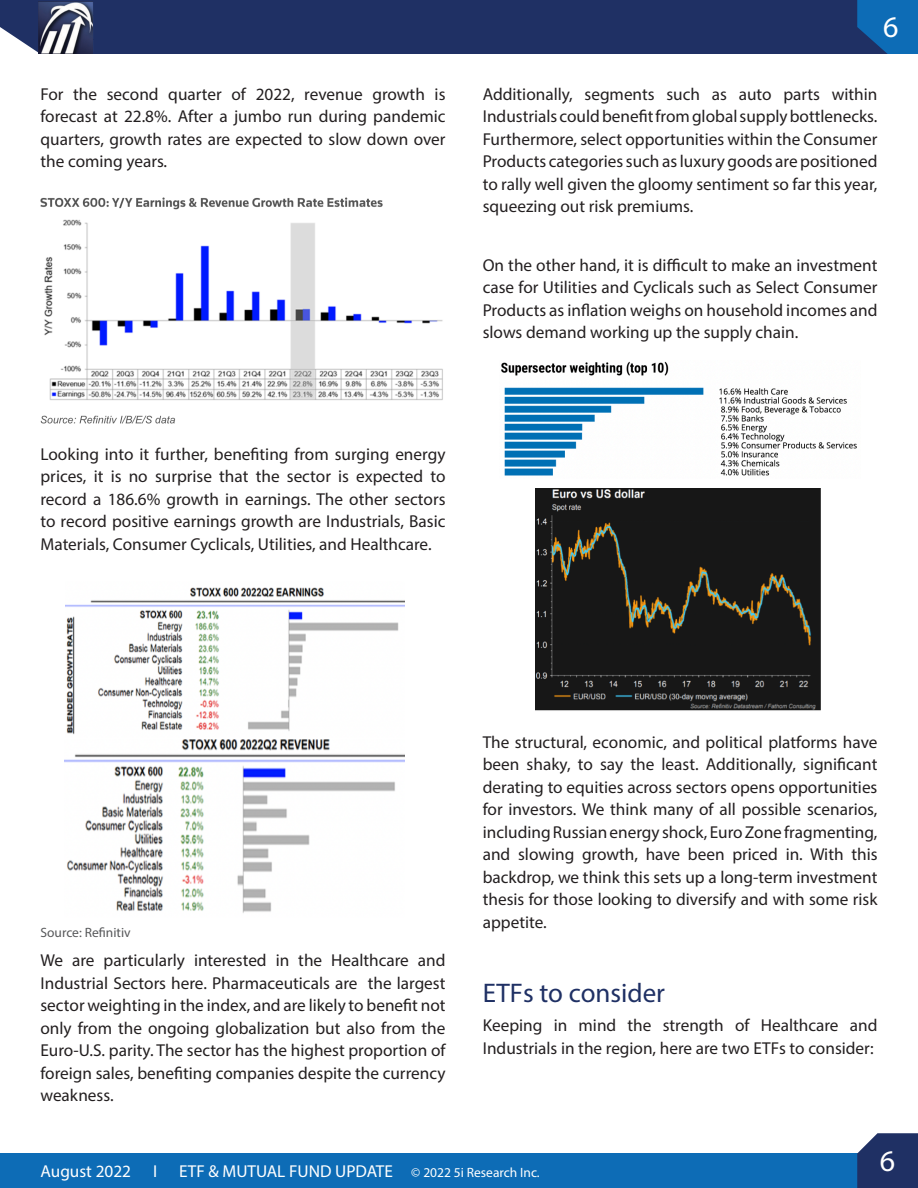
<style>
.page{position:relative;width:918px;height:1188px;background:#fff}
.page>*{position:absolute;margin:0;border:0;box-sizing:border-box;transform-origin:0 0}
.t1{font:30px "Myriad Pro";color:#fff}
.subhead{font:27px "Myriad Pro";color:#1f3064}
.body_text{font:17.25px/22.5px "Myriad Pro";color:#231f20;text-align:justify}
.t2{font:17.25px "Myriad Pro";color:#fff}
.disclaimer{font:13.5px "Myriad Pro";color:#57585a}
.s1{font-size:13.5px}
</style>
<div class="page">
<div style="left:0;top:1153px;width:918px;height:35px;background:#0d6cb6"></div>
<div style="left:0;top:0;width:857px;height:54px;background:#1f3064"></div>
<svg style="left:857px;top:0;width:61px;height:54px;background:#0f64ab"></svg>
<svg style="left:857px;top:1133px;width:61px;height:55px;background:#2d3e6e"></svg>
<div style="left:41px;top:0;width:54px;height:54px;border:1px solid #1f3064"></div>
<img style="left:39px;top:1px;width:54px;height:53px">
<img style="left:41px;top:197px;width:402px;height:227px">
<img style="left:66px;top:587px;width:339px;height:148px">
<img style="left:64px;top:740px;width:341px;height:173px">
<img style="left:501px;top:361px;width:356px;height:115px">
<img style="left:536px;top:488px;width:285px;height:223px">
<p class="body_text" style="left:40px;top:83px;width:407px">For the second quarter of 2022, revenue growth is forecast at 22.8%. After a jumbo run during pandemic quarters, growth rates are expected to slow down over the coming years.</p>
<h1 class="t1" style="left:883px;top:9px;width:17px">6</h1>
<p class="body_text" style="left:483px;top:83px;width:396px">Additionally, segments such as auto parts within Industrials could benefit from global supply bottlenecks.<br>Furthermore, select opportunities within the Consumer Products categories such as luxury goods are positioned to rally well given the gloomy sentiment so far this year, squeezing out risk premiums.</p>
<p class="body_text" style="left:483px;top:254px;width:396px">On the other hand, it is difficult to make an investment case for Utilities and Cyclicals such as Select Consumer Products as inflation weighs on household incomes and slows demand working up the supply chain.</p>
<p class="body_text" style="left:40px;top:443px;width:407px">Looking into it further, benefiting from surging energy prices, it is no surprise that the sector is expected to record a 186.6% growth in earnings. The other sectors to record positive earnings growth are Industrials, Basic Materials, Consumer Cyclicals, Utilities, and Healthcare.</p>
<p class="disclaimer" style="left:40px;top:924px;width:92px">Source: Refinitiv</p>
<p class="body_text" style="left:40px;top:949px;width:407px">We are particularly interested in the Healthcare and Industrial Sectors here. Pharmaceuticals are the largest sector weighting in the index, and are likely to benefit not only from the ongoing globalization but also from the Euro-U.S. parity. The sector has the highest proportion of foreign sales, benefiting companies despite the currency weakness.</p>
<p class="body_text" style="left:483px;top:731px;width:396px">The structural, economic, and political platforms have been shaky, to say the least. Additionally, significant derating to equities across sectors opens opportunities for investors. We think many of all possible scenarios, including Russian energy shock, Euro Zone fragmenting, and slowing growth, have been priced in. With this backdrop, we think this sets up a long-term investment thesis for those looking to diversify and with some risk appetite.</p>
<p class="subhead" style="left:483px;top:976px;width:184px">ETFs to consider</p>
<p class="body_text" style="left:483px;top:1014px;width:396px">Keeping in mind the strength of Healthcare and<br>Industrials in the region, here are two ETFs to consider:</p>
<p class="t2" style="left:40px;top:1160px;width:92px">August 2022</p>
<p class="t2" style="left:153px;top:1160px;width:6px">I</p>
<p class="t2" style="left:179px;top:1160px;width:362px">ETF &amp; MUTUAL FUND UPDATE <span class="s1">© 2022 5i Research Inc.</span></p>
<h1 class="t1" style="left:880px;top:1143px;width:17px">6</h1>
</div>
